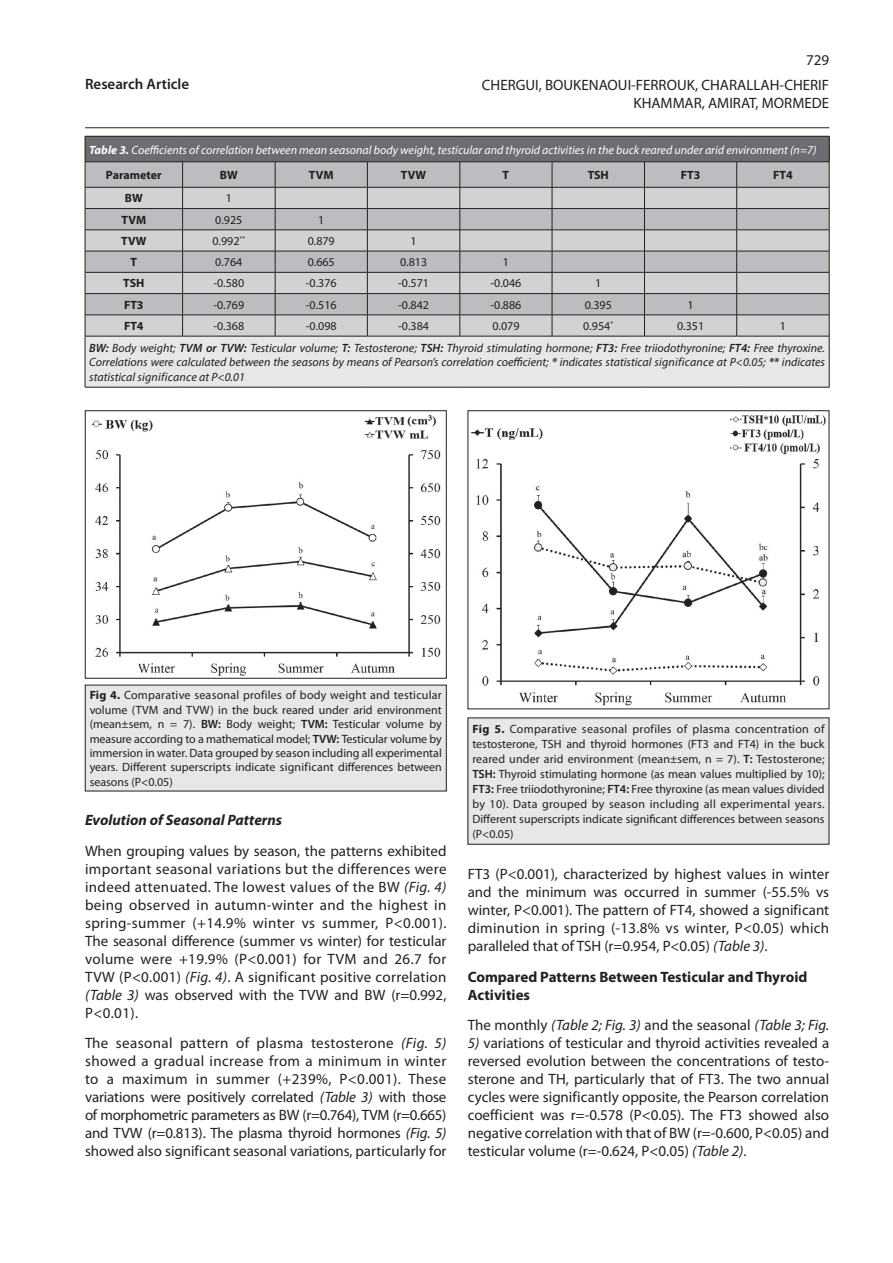
<style>
.page{position:relative;width:893px;height:1263px;background:#fff}
.page>*{position:absolute;margin:0;border:0;box-sizing:border-box;transform-origin:0 0}
.METIN{font:15px/18px "Myriad Pro";color:#231f20;text-align:justify}
.METIN-2{font:700 15px/18px "Myriad Pro";color:#231f20}
.METIN-3{font:italic 15px "Myriad Pro";color:#231f20}
.METIN-4{font:italic 700 15px "Myriad Pro";color:#231f20}
.t1{font:600 15px "Myriad Pro";color:#231f20}
.KAYNAK{font:12px/15px "Myriad Pro";color:#231f20;text-align:justify}
.TABLO{font:italic 12px/14.4px "Myriad Pro";color:#231f20;text-align:justify}
.TABLO-2{font:italic 12px "Myriad Pro";color:#fff}
.TABLO-3{font:12px "Myriad Pro";color:#231f20}
.TABLO-4{font:700 12px "Myriad Pro";color:#231f20}
.s1{font-weight:700}
.s2{font-weight:600}
.s3{font-style:italic}
.s4{font-style:normal}
</style>
<div class="page">
<hr style="left:85px;top:127px;width:744px;height:1px;background:#231f20">
<div style="left:85px;top:336px;width:744px;height:51px;background:#e6e7e9"></div>
<svg style="left:85px;top:136px;width:745px;height:200px;background:#b2b3b5"></svg>
<hr style="left:85px;top:336px;width:98px;height:1px;background:#231f20">
<hr style="left:85px;top:336px;width:1px;height:51px;background:#231f20">
<hr style="left:183px;top:336px;width:92px;height:1px;background:#231f20">
<hr style="left:275px;top:336px;width:92px;height:1px;background:#231f20">
<hr style="left:367px;top:336px;width:93px;height:1px;background:#231f20">
<hr style="left:460px;top:336px;width:92px;height:1px;background:#231f20">
<hr style="left:552px;top:336px;width:92px;height:1px;background:#231f20">
<hr style="left:644px;top:336px;width:93px;height:1px;background:#231f20">
<hr style="left:737px;top:336px;width:92px;height:1px;background:#231f20">
<hr style="left:829px;top:336px;width:1px;height:51px;background:#231f20">
<hr style="left:85px;top:387px;width:98px;height:1px;background:#231f20">
<hr style="left:183px;top:387px;width:92px;height:1px;background:#231f20">
<hr style="left:275px;top:387px;width:92px;height:1px;background:#231f20">
<hr style="left:367px;top:387px;width:93px;height:1px;background:#231f20">
<hr style="left:460px;top:387px;width:92px;height:1px;background:#231f20">
<hr style="left:552px;top:387px;width:92px;height:1px;background:#231f20">
<hr style="left:644px;top:387px;width:93px;height:1px;background:#231f20">
<hr style="left:737px;top:387px;width:92px;height:1px;background:#231f20">
<img style="left:91px;top:414px;width:350px;height:262px">
<div style="left:85px;top:410px;width:361px;height:268px;border:1px solid #231f20"></div>
<div style="left:85px;top:685px;width:361px;height:106px;background:#e6e7e9"></div>
<img style="left:471px;top:415px;width:355px;height:291px">
<div style="left:468px;top:718px;width:361px;height:126px;background:#e6e7e9"></div>
<p class="t1" style="left:85px;top:74px;width:106px">Research Article</p>
<p class="METIN" style="left:482px;top:47px;width:349px;line-height:25px;text-align:right">729<br>CHERGUI, BOUKENAOUI-FERROUK, CHARALLAH-CHERIF</p>
<p class="METIN" style="left:634px;top:94px;width:197px">KHAMMAR, AMIRAT, MORMEDE</p>
<p class="TABLO-2" style="left:89px;top:142px;width:729px"><span class="s1">Table 3.</span> Coefficients of correlation between mean seasonal body weight, testicular and thyroid activities in the buck reared under arid environment (n=7)</p>
<p class="TABLO-4" style="left:106px;top:168px;width:57px">Parameter</p>
<p class="TABLO-4" style="left:220px;top:168px;width:19px">BW</p>
<p class="TABLO-4" style="left:309px;top:168px;width:26px">TVM</p>
<p class="TABLO-4" style="left:401px;top:168px;width:27px">TVW</p>
<p class="TABLO-4" style="left:503px;top:168px;width:8px">T</p>
<p class="TABLO-4" style="left:588px;top:168px;width:23px">TSH</p>
<p class="TABLO-4" style="left:681px;top:168px;width:21px">FT3</p>
<p class="TABLO-4" style="left:773px;top:168px;width:21px">FT4</p>
<p class="TABLO-4" style="left:125px;top:192px;width:19px">BW</p>
<p class="TABLO-3" style="left:226px;top:191px;width:8px">1</p>
<p class="TABLO-4" style="left:121px;top:213px;width:26px">TVM</p>
<p class="TABLO-3" style="left:215px;top:212px;width:29px">0.925</p>
<p class="TABLO-3" style="left:318px;top:212px;width:8px">1</p>
<p class="TABLO-4" style="left:121px;top:234px;width:27px">TVW</p>
<p class="TABLO-3" style="left:212px;top:234px;width:34px">0.992<sup>**</sup></p>
<p class="TABLO-3" style="left:308px;top:234px;width:29px">0.879</p>
<p class="TABLO-3" style="left:410px;top:234px;width:8px">1</p>
<p class="TABLO-4" style="left:131px;top:255px;width:8px">T</p>
<p class="TABLO-3" style="left:215px;top:255px;width:29px">0.764</p>
<p class="TABLO-3" style="left:308px;top:255px;width:29px">0.665</p>
<p class="TABLO-3" style="left:400px;top:255px;width:29px">0.813</p>
<p class="TABLO-3" style="left:503px;top:255px;width:8px">1</p>
<p class="TABLO-4" style="left:123px;top:277px;width:23px">TSH</p>
<p class="TABLO-3" style="left:213px;top:276px;width:32px">-0.580</p>
<p class="TABLO-3" style="left:306px;top:276px;width:32px">-0.376</p>
<p class="TABLO-3" style="left:398px;top:276px;width:32px">-0.571</p>
<p class="TABLO-3" style="left:491px;top:276px;width:32px">-0.046</p>
<p class="TABLO-3" style="left:595px;top:276px;width:8px">1</p>
<p class="TABLO-4" style="left:124px;top:298px;width:21px">FT3</p>
<p class="TABLO-3" style="left:213px;top:297px;width:32px">-0.769</p>
<p class="TABLO-3" style="left:306px;top:297px;width:32px">-0.516</p>
<p class="TABLO-3" style="left:398px;top:297px;width:32px">-0.842</p>
<p class="TABLO-3" style="left:491px;top:297px;width:32px">-0.886</p>
<p class="TABLO-3" style="left:585px;top:297px;width:29px">0.395</p>
<p class="TABLO-3" style="left:687px;top:297px;width:8px">1</p>
<p class="TABLO-4" style="left:124px;top:319px;width:21px">FT4</p>
<p class="TABLO-3" style="left:213px;top:319px;width:32px">-0.368</p>
<p class="TABLO-3" style="left:306px;top:319px;width:32px">-0.098</p>
<p class="TABLO-3" style="left:398px;top:319px;width:32px">-0.384</p>
<p class="TABLO-3" style="left:492px;top:319px;width:29px">0.079</p>
<p class="TABLO-3" style="left:583px;top:319px;width:31px">0.954<sup>*</sup></p>
<p class="TABLO-3" style="left:677px;top:319px;width:29px">0.351</p>
<p class="TABLO-3" style="left:780px;top:319px;width:8px">1</p>
<p class="TABLO" style="left:89px;top:340px;width:737px"><span class="s2">BW:</span> Body weight; <span class="s2">TVM or TVW:</span> Testicular volume; <span class="s2">T:</span> Testosterone; <span class="s2">TSH:</span> Thyroid stimulating hormone; <span class="s2">FT3:</span> Free triiodothyronine; <span class="s2">FT4:</span> Free thyroxine.<br>Correlations were calculated between the seasons by means of Pearson’s correlation coefficient; <span class="s2">*</span> indicates statistical significance at P&lt;0.05; <span class="s2">**</span> indicates statistical significance at P&lt;0.01</p>
<p class="KAYNAK" style="left:90px;top:688px;width:354px;line-height:14.4px"><span class="s1">Fig 4.</span> Comparative seasonal profiles of body weight and testicular volume (TVM and TVW) in the buck reared under arid environment (mean±sem, n = 7). <span class="s2">BW:</span> Body weight; <span class="s2">TVM:</span> Testicular volume by measure according to a mathematical model; <span class="s2">TVW:</span> Testicular volume by immersion in water. Data grouped by season including all experimental years. Different superscripts indicate significant differences between seasons (P&lt;0.05)</p>
<p class="METIN-4" style="left:85px;top:810px;width:199px">Evolution of Seasonal Patterns</p>
<p class="METIN" style="left:85px;top:841px;width:363px">When grouping values by season, the patterns exhibited important seasonal variations but the differences were indeed attenuated. The lowest values of the BW <span class="s3">(Fig. 4) </span>being observed in autumn-winter and the highest in spring-summer (+14.9% winter vs summer, P&lt;0.001).<br>The seasonal difference (summer vs winter) for testicular volume were +19.9% (P&lt;0.001) for TVM and 26.7 for TVW (P&lt;0.001) <span class="s3">(Fig. 4)</span>. A significant positive correlation <span class="s3">(Table 3)</span> was observed with the TVW and BW (r=0.992, P&lt;0.01).</p>
<p class="METIN" style="left:85px;top:1033px;width:363px">The seasonal pattern of plasma testosterone <span class="s3">(Fig. 5) </span>showed a gradual increase from a minimum in winter to a maximum in summer (+239%, P&lt;0.001). These variations were positively correlated <span class="s3">(Table 3)</span> with those of morphometric parameters as BW (r=0.764), TVM (r=0.665) and TVW (r=0.813). The plasma thyroid hormones <span class="s3">(Fig. 5) </span>showed also significant seasonal variations, particularly for</p>
<p class="KAYNAK" style="left:472px;top:721px;width:354px"><span class="s1">Fig 5.</span> Comparative seasonal profiles of plasma concentration of testosterone, TSH and thyroid hormones (FT3 and FT4) in the buck reared under arid environment (mean±sem, n = 7). <span class="s2">T:</span> Testosterone; <span class="s2">TSH:</span> Thyroid stimulating hormone (as mean values multiplied by 10); <span class="s2">FT3:</span> Free triiodothyronine; <span class="s2">FT4:</span> Free thyroxine (as mean values divided by 10). Data grouped by season including all experimental years.<br>Different superscripts indicate significant differences between seasons (P&lt;0.05)</p>
<p class="METIN" style="left:468px;top:864px;width:363px">FT3 (P&lt;0.001), characterized by highest values in winter and the minimum was occurred in summer (-55.5% vs winter, P&lt;0.001). The pattern of FT4, showed a significant diminution in spring (-13.8% vs winter, P&lt;0.05) which paralleled that of TSH (r=0.954, P&lt;0.05) <span class="s3">(Table 3)</span>.</p>
<p class="METIN-2" style="left:468px;top:968px;width:341px">Compared Patterns Between Testicular and Thyroid<br>Activities</p>
<p class="METIN-3" style="left:468px;top:1015px;width:363px"><span class="s4">The monthly</span> (Table 2; Fig. 3) <span class="s4">and the seasonal</span> (Table 3; Fig.</p>
<p class="METIN" style="left:468px;top:1033px;width:363px"><span class="s3">5)</span> variations of testicular and thyroid activities revealed a reversed evolution between the concentrations of testo&shy;sterone and TH, particularly that of FT3. The two annual cycles were significantly opposite, the Pearson correlation coefficient was r=-0.578 (P&lt;0.05). The FT3 showed also negative correlation with that of BW (r=-0.600, P&lt;0.05) and testicular volume (r=-0.624, P&lt;0.05) <span class="s3">(Table 2)</span>.</p>
</div>
